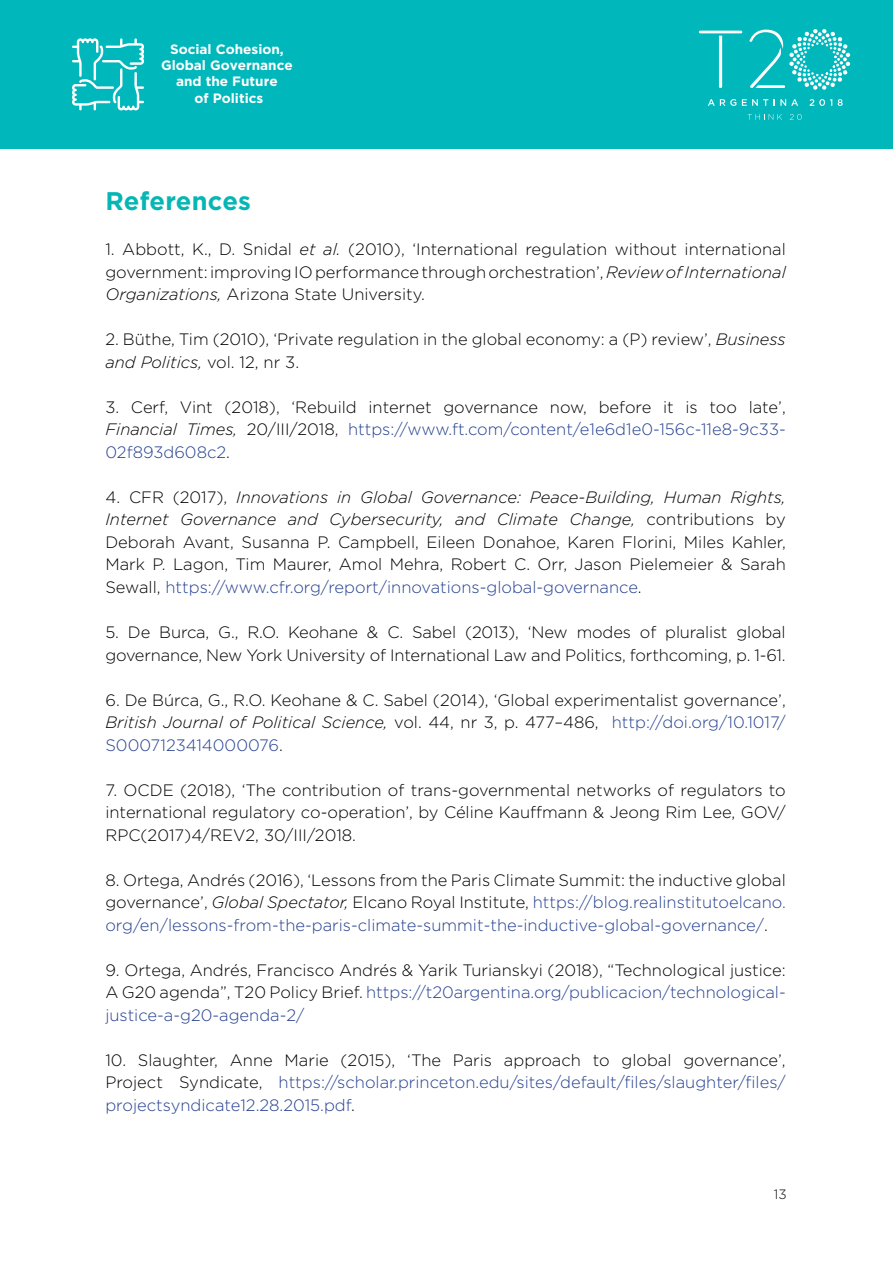
<style>
.page{position:relative;width:893px;height:1263px;background:#fff}
.page>*{position:absolute;margin:0;border:0;box-sizing:border-box;transform-origin:0 0}
.t1{font:700 25.5px "Gotham HTF";letter-spacing:.01em;color:#06b6b5}
.t2{font:300 16.5px/22.5px "Gotham";color:#000;text-align:justify}
.t3{font:300 16.5px/22.5px "Gotham";color:#25408f;text-align:justify}
.t4{font:700 13.5px/16.2px "Gotham";color:#fff;text-align:center}
.t5{font:300 13.5px "Gotham";color:#000}
.s1{font-style:italic}
.s2{color:#25408f}
.s3{color:#000}
.s4{font-style:italic;color:#000}
</style>
<div class="page">
<div style="left:0;top:0;width:893px;height:149px;background:#00b8bc"></div>
<svg style="left:749px;top:29px;width:101px;height:61px"></svg>
<svg style="left:708px;top:99px;width:28px;height:7px"></svg>
<svg style="left:742px;top:99px;width:26px;height:7px"></svg>
<svg style="left:774px;top:99px;width:24px;height:7px"></svg>
<svg style="left:810px;top:99px;width:22px;height:7px"></svg>
<svg style="left:838px;top:99px;width:5px;height:7px"></svg>
<svg style="left:699px;top:31px;width:43px;height:57px"></svg>
<svg style="left:748px;top:114px;width:34px;height:6px"></svg>
<svg style="left:790px;top:114px;width:12px;height:6px"></svg>
<svg style="left:72px;top:38px;width:72px;height:72px"></svg>
<p class="t4" style="left:161px;top:41px;width:133px">Social Cohesion,<br>Global Governance and the Future<br>of Politics</p>
<h1 class="t1" style="left:105px;top:187px;width:147px">References</h1>
<p class="t2" style="left:105px;top:238px;width:682px">1. Abbott, K., D. Snidal <span class="s1">et al.</span> (2010), ‘International regulation without international government: improving IO performance through orchestration’, <span class="s1">Review of International Organizations,</span> Arizona State University.</p>
<p class="t2" style="left:105px;top:328px;width:682px">2. Büthe, Tim (2010), ‘Private regulation in the global economy: a (P) review’, <span class="s1">Business and Politics,</span> vol. 12, nr 3.</p>
<p class="t2" style="left:105px;top:395px;width:682px">3. Cerf, Vint (2018), ‘Rebuild internet governance now, before it is too late’, <span class="s1">Financial Times,</span> 20/III/2018, <span class="s2">https://www.ft.com/content/e1e6d1e0-156c-11e8-9c33- 02f893d608c2</span>.</p>
<p class="t2" style="left:105px;top:485px;width:682px">4. CFR (2017), <span class="s1">Innovations in Global Governance: Peace-Building, Human Rights, Internet Governance and Cybersecurity, and Climate Change,</span> contributions by Deborah Avant, Susanna P. Campbell, Eileen Donahoe, Karen Florini, Miles Kahler, Mark P. Lagon, Tim Maurer, Amol Mehra, Robert C. Orr, Jason Pielemeier &amp; Sarah Sewall, <span class="s2">https://www.cfr.org/report/innovations-global-governance</span>.</p>
<p class="t2" style="left:105px;top:620px;width:682px">5. De Burca, G., R.O. Keohane &amp; C. Sabel (2013), ‘New modes of pluralist global governance, New York University of International Law and Politics, forthcoming, p. 1-61.</p>
<p class="t2" style="left:105px;top:688px;width:682px">6. De Búrca, G., R.O. Keohane &amp; C. Sabel (2014), ‘Global experimentalist governance’, <span class="s1">British Journal of Political Science,</span> vol. 44, nr 3, p. 477–486, <span class="s2">http://doi.org/10.1017/ S0007123414000076</span>.</p>
<p class="t2" style="left:105px;top:778px;width:682px">7. OCDE (2018), ‘The contribution of trans-governmental networks of regulators to international regulatory co-operation’, by Céline Kauffmann &amp; Jeong Rim Lee, GOV/ RPC(2017)4/REV2, 30/III/2018.</p>
<p class="t3" style="left:105px;top:868px;width:682px"><span class="s3">8. Ortega, Andrés (2016), ‘Lessons from the Paris Climate Summit: the inductive global governance’,</span> <span class="s4">Global Spectator,</span> <span class="s3">Elcano Royal Institute,</span> https://blog.realinstitutoelcano. org/en/lessons-from-the-paris-climate-summit-the-inductive-global-governance/<span class="s3">.</span></p>
<p class="t2" style="left:105px;top:958px;width:682px">9. Ortega, Andrés, Francisco Andrés &amp; Yarik Turianskyi (2018), “Technological justice:<br>A G20 agenda”, T20 Policy Brief. <span class="s2">https://t20argentina.org/publicacion/technological&shy;justice-a-g20-agenda-2/</span></p>
<p class="t3" style="left:105px;top:1048px;width:682px"><span class="s3">10. Slaughter, Anne Marie (2015), ‘The Paris approach to global governance’, Project Syndicate,</span> https://scholar.princeton.edu/sites/default/files/slaughter/files/ projectsyndicate12.28.2015.pdf<span class="s3">.</span></p>
<p class="t5" style="left:774px;top:1186px;width:14px">13</p>
</div>
